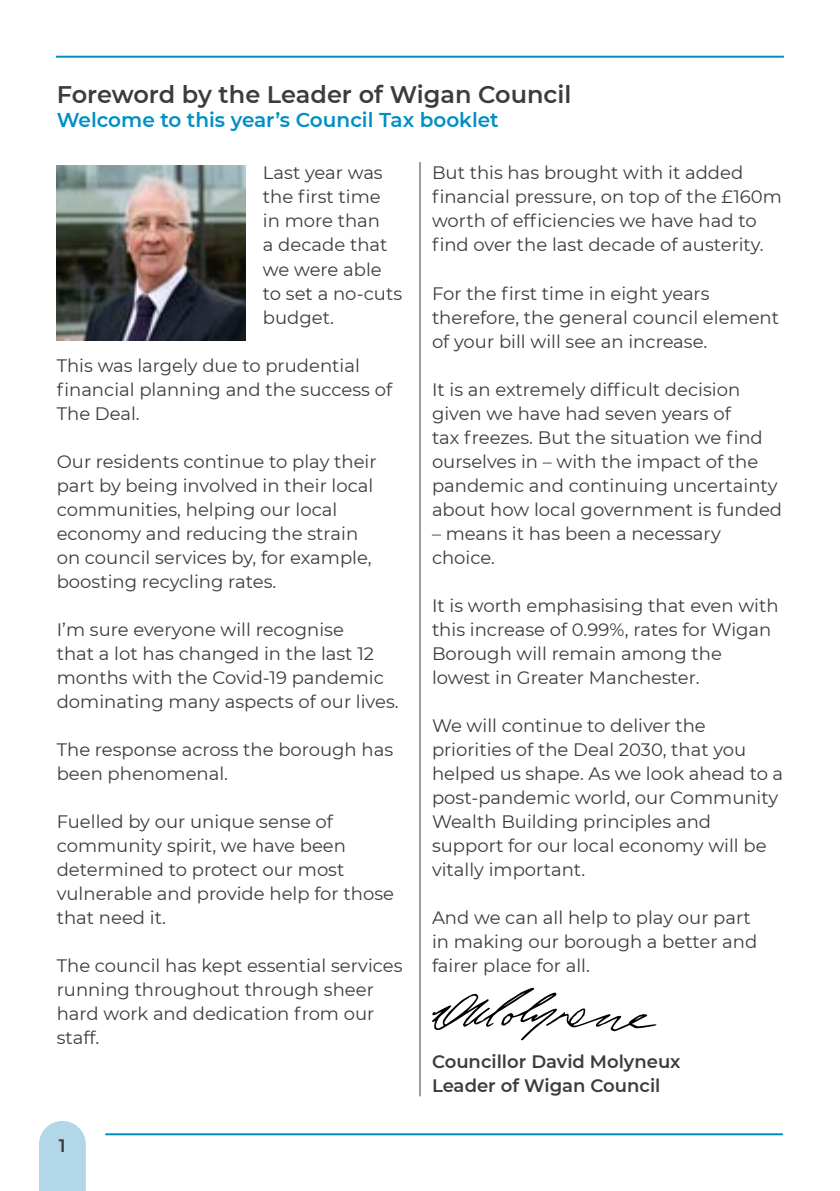
<style>
.page{position:relative;width:840px;height:1191px;background:#fff}
.page>*{position:absolute;margin:0;border:0;box-sizing:border-box;transform-origin:0 0}
.Page_heading_H1{font:600 24px "Montserrat";color:#3c3c3b}
.Sub_text_H2{font:600 20px "Montserrat";color:#008fc3}
.Body_copy_P{font:18px/24px "Montserrat";color:#3c3c3b}
.Body_copy_P-2{font:600 18px/24px "Montserrat";color:#3c3c3b}
</style>
<div class="page">
<svg style="left:39px;top:1121px;width:47px;height:70px;background:#b6d9ea"></svg>
<hr style="left:419px;top:162px;width:1px;height:934px;background:#3c3c3b">
<img style="left:57px;top:165px;width:189px;height:175px">
<svg style="left:432px;top:987px;width:224px;height:53px"></svg>
<hr style="left:106px;top:1133px;width:675px;height:2px;background:#008fc3">
<hr style="left:57px;top:56px;width:725px;height:2px;background:#008fc3">
<h1 class="Page_heading_H1" style="left:57px;top:77px;width:516px">Foreword by the Leader of Wigan Council</h1>
<h2 class="Sub_text_H2" style="left:57px;top:105px;width:443px">Welcome to this year’s Council Tax booklet</h2>
<p class="Body_copy_P" style="left:263px;top:160px;width:141px">Last year was the first time in more than<br>a decade that we were able to set a no-cuts budget.</p>
<p class="Body_copy_P" style="left:57px;top:352px;width:337px">This was largely due to prudential financial planning and the success of<br>The Deal.</p>
<p class="Body_copy_P" style="left:57px;top:448px;width:321px">Our residents continue to play their part by being involved in their local communities, helping our local economy and reducing the strain on council services by, for example, boosting recycling rates.</p>
<p class="Body_copy_P" style="left:57px;top:616px;width:343px">I’m sure everyone will recognise<br>that a lot has changed in the last 12 months with the Covid-19 pandemic dominating many aspects of our lives.</p>
<p class="Body_copy_P" style="left:57px;top:736px;width:338px">The response across the borough has been phenomenal.</p>
<p class="Body_copy_P" style="left:57px;top:808px;width:338px">Fuelled by our unique sense of community spirit, we have been determined to protect our most vulnerable and provide help for those that need it.</p>
<p class="Body_copy_P" style="left:57px;top:952px;width:347px">The council has kept essential services running throughout through sheer hard work and dedication from our staff.</p>
<p class="Body_copy_P" style="left:432px;top:160px;width:351px">But this has brought with it added financial pressure, on top of the £160m worth of efficiencies we have had to find over the last decade of austerity.</p>
<p class="Body_copy_P" style="left:432px;top:280px;width:348px">For the first time in eight years therefore, the general council element of your bill will see an increase.</p>
<p class="Body_copy_P" style="left:432px;top:376px;width:351px">It is an extremely difficult decision given we have had seven years of<br>tax freezes. But the situation we find ourselves in – with the impact of the pandemic and continuing uncertainty about how local government is funded</p>
<p class="Body_copy_P" style="left:432px;top:520px;width:290px">– means it has been a necessary choice.</p>
<p class="Body_copy_P" style="left:432px;top:592px;width:348px">It is worth emphasising that even with this increase of 0.99%, rates for Wigan Borough will remain among the lowest in Greater Manchester.</p>
<p class="Body_copy_P" style="left:432px;top:712px;width:352px">We will continue to deliver the priorities of the Deal 2030, that you helped us shape. As we look ahead to a post-pandemic world, our Community<br>Wealth Building principles and support for our local economy will be vitally important.</p>
<p class="Body_copy_P" style="left:432px;top:904px;width:327px">And we can all help to play our part in making our borough a better and fairer place for all.</p>
<p class="Body_copy_P-2" style="left:59px;top:1132px;width:8px">1</p>
<p class="Body_copy_P-2" style="left:432px;top:1048px;width:250px">Councillor David Molyneux<br>Leader of Wigan Council</p>
</div>
